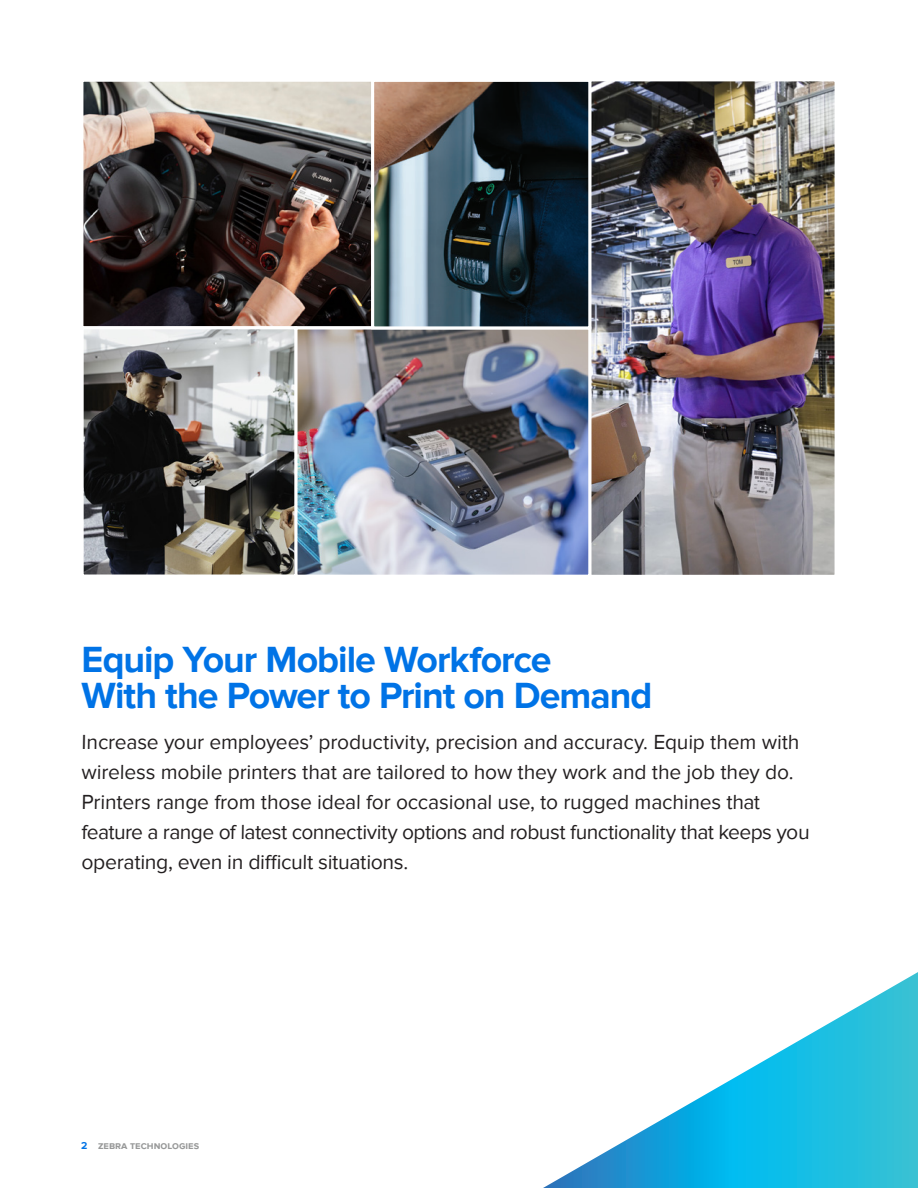
<style>
.page{position:relative;width:918px;height:1188px;background:#fff}
.page>*{position:absolute;margin:0;border:0;box-sizing:border-box;transform-origin:0 0}
.t1{font:700 37.5px/36px "Proxima Nova";letter-spacing:-.03em;color:#0073e6}
.t2{font:21px/30px "Proxima Nova";letter-spacing:-.015em;color:#231f20}
.t3{font:700 10.5px "Proxima Nova";color:#989999}
.s1{color:#0073e6}
</style>
<div class="page">
<img style="left:84px;top:82px;width:750px;height:492px">
<div style="left:588px;top:78px;width:250px;height:500px;border:3px solid #fff"></div>
<div style="left:80px;top:79px;width:294px;height:250px;border:3px solid #fff"></div>
<div style="left:294px;top:327px;width:297px;height:251px;border:3px solid #fff"></div>
<div style="left:371px;top:79px;width:220px;height:250px;border:3px solid #fff"></div>
<div style="left:81px;top:326px;width:216px;height:252px;border:3px solid #fff"></div>
<svg style="left:543px;top:972px;width:375px;height:216px"></svg>
<h1 class="t1" style="left:82px;top:643px;width:572px">Equip Your Mobile Workforce<br>With the Power to Print on Demand</h1>
<p class="t2" style="left:82px;top:727px;width:730px">Increase your employees’ productivity, precision and accuracy. Equip them with wireless mobile printers that are tailored to how they work and the job they do.<br>Printers range from those ideal for occasional use, to rugged machines that feature a range of latest connectivity options and robust functionality that keeps you operating, even in difficult situations.</p>
<p class="t3" style="left:81px;top:1139px;width:120px"><span class="s1">2</span> zebra technologies</p>
</div>
